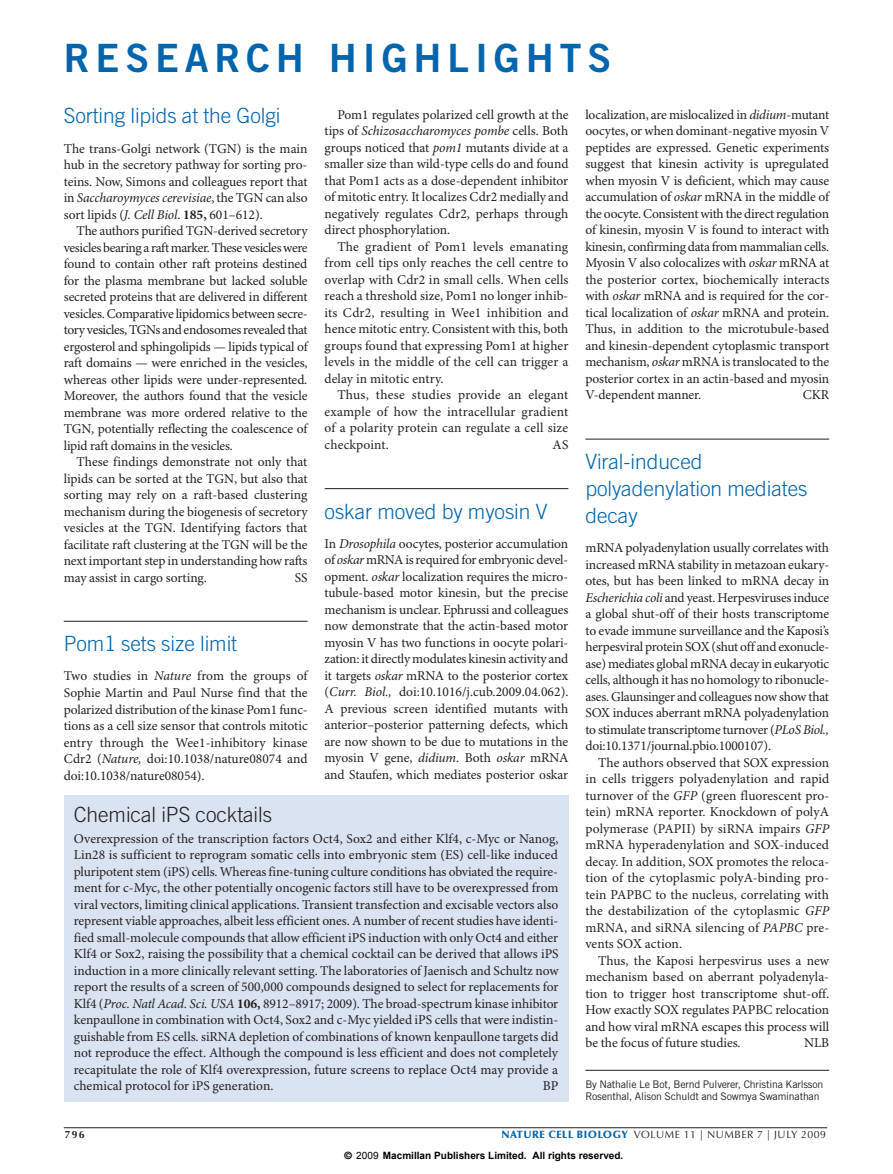
<style>
.page{position:relative;width:893px;height:1174px;background:#fff}
.page>*{position:absolute;margin:0;border:0;box-sizing:border-box;transform-origin:0 0}
.t1{font:39px "Trade Gothic Bold Two";letter-spacing:.15em;color:#0165ae}
.t2{font:300 21px/27px "Trade Gothic";letter-spacing:-.005em;color:#0165ae}
.t3{font:300 21px "Trade Gothic";letter-spacing:-.005em;color:#231f20}
.t4{font:13.5px/16.5px "Minion Pro";letter-spacing:-.005em;color:#231f20;text-align:justify}
.t5{font:10.5px/12.8px "Trade Gothic";letter-spacing:-.02em;color:#231f20}
.t6{font:10.5px "Optima";letter-spacing:.05em;color:#231f20}
.t7{font:700 10.5px "Optima";color:#231f20}
.t8{font:700 10.05px "Arial";color:#000}
.s1{font-style:italic}
.s2{font-weight:700}
.s3{font-weight:900;color:#0165ae}
.s4{font-family:"Helvetica"}
.s5{font-weight:400}
</style>
<div class="page">
<hr style="left:64px;top:1127px;width:763px;height:1px;background:#231f20">
<hr style="left:64px;top:621px;width:244px;height:1px;background:#231f20">
<hr style="left:325px;top:488px;width:243px;height:1px;background:#231f20">
<hr style="left:585px;top:439px;width:244px;height:1px;background:#231f20">
<hr style="left:585px;top:1070px;width:244px;height:1px;background:#231f20">
<div style="left:64px;top:795px;width:504px;height:306px;background:#dae3f2"></div>
<h1 class="t1" style="left:64px;top:34px;width:549px">RESEARCH HIGHLIGHTS</h1>
<h2 class="t2" style="left:64px;top:102px;width:218px">Sorting lipids at the Golgi</h2>
<p class="t4" style="left:64px;top:140px;width:245px">The trans-Golgi network (TGN) is the main hub in the secretory pathway for sorting pro&shy;teins. Now, Simons and colleagues report that in <span class="s1">Saccharoymyces cerevisiae</span>, the TGN can also sort lipids (<span class="s1">J. Cell Biol</span>. <span class="s2">185,</span> 601–612).</p>
<p class="t4" style="left:64px;top:223px;width:245px;text-indent:13px">The authors purified TGN-derived secretory vesicles bearing a raft marker. These vesicles were found to contain other raft proteins destined for the plasma membrane but lacked soluble secreted proteins that are delivered in different vesicles. Comparative lipidomics between secre&shy;tory vesicles, TGNs and endosomes revealed that ergosterol and sphingolipids — lipids typical of raft domains — were enriched in the vesicles, whereas other lipids were under-represented.<br>Moreover, the authors found that the vesicle membrane was more ordered relative to the TGN, potentially reflecting the coalescence of lipid raft domains in the vesicles.</p>
<p class="t4" style="left:64px;top:454px;width:245px;text-indent:13px">These findings demonstrate not only that lipids can be sorted at the TGN, but also that sorting may rely on a raft-based clustering mechanism during the biogenesis of secretory vesicles at the TGN. Identifying factors that facilitate raft clustering at the TGN will be the next important step in understanding how rafts may assist in cargo sorting.</p>
<p class="t4" style="left:325px;top:107px;width:245px;text-indent:13px">Pom1 regulates polarized cell growth at the tips of <span class="s1">Schizosaccharomyces pombe</span> cells. Both groups noticed that <span class="s1">pom1</span> mutants divide at a smaller size than wild-type cells do and found that Pom1 acts as a dose-dependent inhibitor of mitotic entry. It localizes Cdr2 medially and negatively regulates Cdr2, perhaps through direct phosphorylation.</p>
<p class="t4" style="left:325px;top:239px;width:245px;text-indent:13px">The gradient of Pom1 levels emanating from cell tips only reaches the cell centre to overlap with Cdr2 in small cells. When cells reach a threshold size, Pom1 no longer inhib&shy;its Cdr2, resulting in Wee1 inhibition and hence mitotic entry. Consistent with this, both groups found that expressing Pom1 at higher levels in the middle of the cell can trigger a delay in mitotic entry.</p>
<p class="t4" style="left:325px;top:387px;width:245px;text-indent:13px">Thus, these studies provide an elegant example of how the intracellular gradient of a polarity protein can regulate a cell size checkpoint.</p>
<p class="t4" style="left:585px;top:107px;width:246px">localization, are mislocalized in <span class="s1">didium</span>-mutant oocytes, or when dominant-negative myosin V peptides are expressed. Genetic experiments suggest that kinesin activity is upregulated when myosin V is deficient, which may cause accumulation of <span class="s1">oskar</span> mRNA in the middle of the oocyte. Consistent with the direct regulation of kinesin, myosin V is found to interact with kinesin, confirming data from mammalian cells.<br>Myosin V also colocalizes with <span class="s1">oskar</span> mRNA at the posterior cortex, biochemically interacts with <span class="s1">oskar</span> mRNA and is required for the cor&shy;tical localization of <span class="s1">oskar</span> mRNA and protein.<br>Thus, in addition to the microtubule-based and kinesin-dependent cytoplasmic transport mechanism, <span class="s1">oskar</span> mRNA is translocated to the posterior cortex in an actin-based and myosin V‑dependent manner.</p>
<p class="t4" style="left:803px;top:387px;width:28px">CKR</p>
<p class="t4" style="left:552px;top:437px;width:17px">AS</p>
<h2 class="t2" style="left:585px;top:448px;width:224px">Viral-induced polyadenylation mediates decay</h2>
<p class="t4" style="left:585px;top:540px;width:245px">mRNA polyadenylation usually correlates with increased mRNA stability in metazoan eukary&shy;otes, but has been linked to mRNA decay in <span class="s1">Escherichia coli</span> and yeast. Herpesviruses induce a global shut-off of their hosts transcriptome to evade immune surveillance and the Kaposi’s herpesviral protein SOX (shut off and exonucle&shy;ase) mediates global mRNA decay in eukaryotic cells, although it has no homology to ribonucle&shy;ases. Glaunsinger and colleagues now show that SOX induces aberrant mRNA polyadenylation to stimulate transcriptome turnover (<span class="s1">PLoS Biol., </span>doi:10.1371/journal.pbio.1000107).</p>
<p class="t4" style="left:585px;top:755px;width:245px;text-indent:13px">The authors observed that SOX expression in cells triggers polyadenylation and rapid turnover of the <span class="s1">GFP</span> (green fluorescent pro&shy;tein) mRNA reporter. Knockdown of polyA polymerase (PAPII) by siRNA impairs <span class="s1">GFP </span>mRNA hyperadenylation and SOX-induced decay. In addition, SOX promotes the reloca&shy;tion of the cytoplasmic polyA-binding pro&shy;tein PAPBC to the nucleus, correlating with the destabilization of the cytoplasmic <span class="s1">GFP </span>mRNA, and siRNA silencing of <span class="s1">PAPBC</span> pre&shy;vents SOX action.</p>
<p class="t4" style="left:585px;top:953px;width:245px;text-indent:13px">Thus, the Kaposi herpesvirus uses a new mechanism based on aberrant polyadenyla&shy;tion to trigger host transcriptome shut-off.<br>How exactly SOX regulates PAPBC relocation and how viral mRNA escapes this process will be the focus of future studies.</p>
<h2 class="t2" style="left:325px;top:497px;width:224px">oskar moved by myosin V</h2>
<p class="t4" style="left:325px;top:536px;width:245px">In <span class="s1">Drosophila</span> oocytes, posterior accumulation of <span class="s1">oskar</span> mRNA is required for embryonic devel&shy;opment. <span class="s1">oskar</span> localization requires the micro&shy;tubule-based motor kinesin, but the precise mechanism is unclear. Ephrussi and colleagues now demonstrate that the actin-based motor myosin V has two functions in oocyte polari&shy;zation: it directly modulates kinesin activity and it targets <span class="s1">oskar</span> mRNA to the posterior cortex (<span class="s1">Curr. Biol.,</span> doi:10.1016/j.cub.2009.04.062).<br>A previous screen identified mutants with anterior–posterior patterning defects, which are now shown to be due to mutations in the myosin V gene, <span class="s1">didium</span>. Both <span class="s1">oskar</span> mRNA and Staufen, which mediates posterior oskar</p>
<p class="t4" style="left:295px;top:569px;width:14px">SS</p>
<h2 class="t2" style="left:64px;top:630px;width:175px">Pom1 sets size limit</h2>
<p class="t4" style="left:64px;top:668px;width:245px">Two studies in <span class="s1">Nature</span> from the groups of Sophie Martin and Paul Nurse find that the polarized distribution of the kinase Pom1 func&shy;tions as a cell size sensor that controls mitotic entry through the Wee1-inhibitory kinase Cdr2 (<span class="s1">Nature,</span> doi:10.1038/nature08074 and doi:10.1038/nature08054).</p>
<h2 class="t3" style="left:74px;top:802px;width:200px">Chemical iPS cocktails</h2>
<p class="t4" style="left:74px;top:830px;width:486px">Overexpression of the transcription factors Oct4, Sox2 and either Klf4, c‑Myc or Nanog, Lin28 is sufficient to reprogram somatic cells into embryonic stem (ES) cell-like induced pluripotent stem (iPS) cells. Whereas fine-tuning culture conditions has obviated the require&shy;ment for c‑Myc, the other potentially oncogenic factors still have to be overexpressed from viral vectors, limiting clinical applications. Transient transfection and excisable vectors also represent viable approaches, albeit less efficient ones. A number of recent studies have identi&shy;fied small-molecule compounds that allow efficient iPS induction with only Oct4 and either Klf4 or Sox2, raising the possibility that a chemical cocktail can be derived that allows iPS induction in a more clinically relevant setting. The laboratories of Jaenisch and Schultz now report the results of a screen of 500,000 compounds designed to select for replacements for Klf4 (<span class="s1">Proc. Natl Acad. Sci. USA</span> <span class="s2">106,</span> 8912–8917; 2009). The broad-spectrum kinase inhibitor kenpaullone in combination with Oct4, Sox2 and c‑Myc yielded iPS cells that were indistin&shy;guishable from ES cells. siRNA depletion of combinations of known kenpaullone targets did not reproduce the effect. Although the compound is less efficient and does not completely recapitulate the role of Klf4 overexpression, future screens to replace Oct4 may provide a chemical protocol for iPS generation.</p>
<p class="t4" style="left:804px;top:1035px;width:27px">NLB</p>
<p class="t5" style="left:585px;top:1077px;width:239px">By Nathalie Le Bot, Bernd Pulverer, Christina Karlsson<br>Rosenthal, Alison Schuldt and Sowmya Swaminathan</p>
<p class="t4" style="left:543px;top:1078px;width:17px">BP</p>
<p class="t7" style="left:65px;top:1128px;width:21px">796</p>
<p class="t6" style="left:502px;top:1128px;width:326px"><span class="s3">NATURE CELL BIOLOGY</span> VOLUME 11 | NUMBER 7 | JULY 2009</p>
<p class="t8" style="left:345px;top:1149px;width:280px"><span class="s4">©</span> <span class="s5">2009</span> Macmillan Publishers Limited. All rights reserved.</p>
</div>
